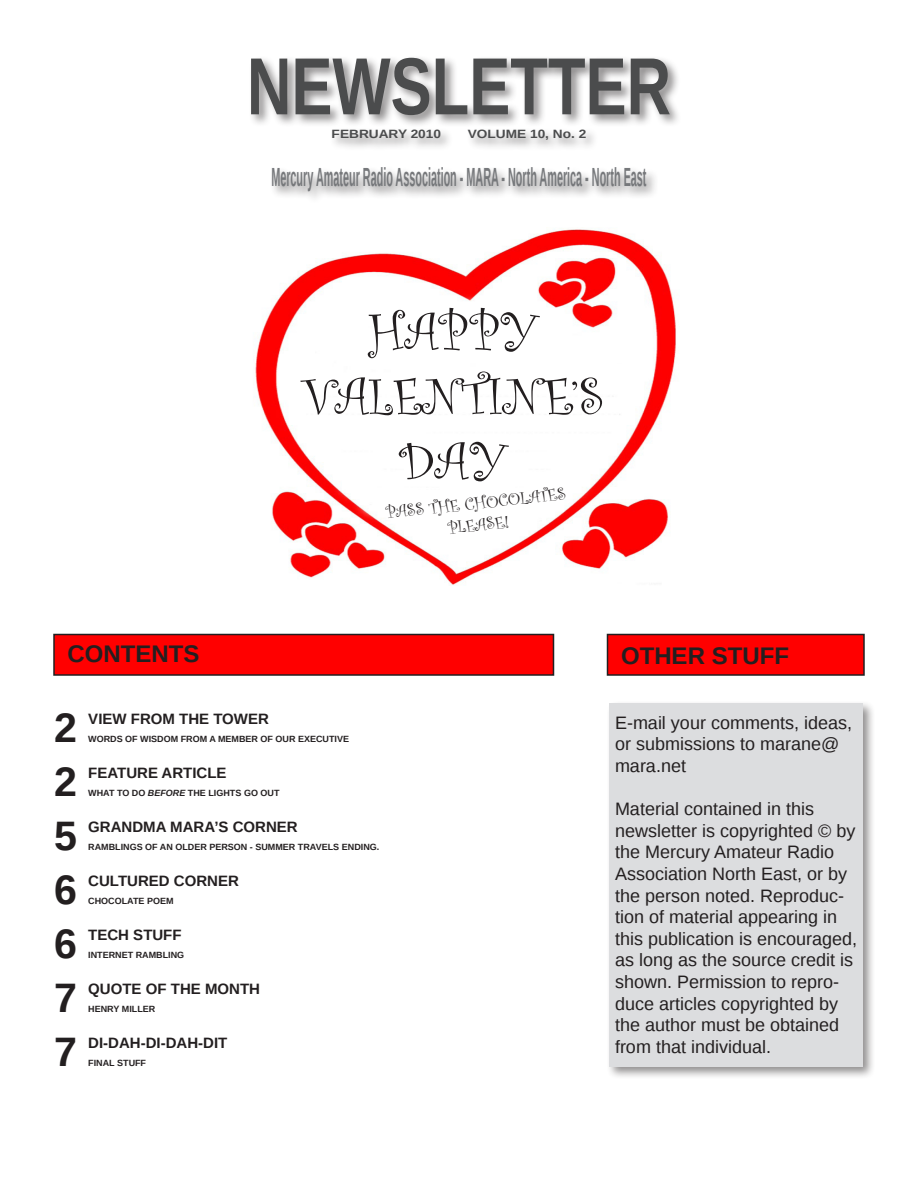
<style>
.page{position:relative;width:918px;height:1188px;background:#fff}
.page>*{position:absolute;margin:0;border:0;box-sizing:border-box;transform-origin:0 0}
.t1{font:700 81px "Liberation Sans";color:#4b4c4d;scale:.76 1}
.t2{font:54px/64.8px "Curlz";color:#231f20;text-align:center}
.t3{font:700 41.1px "Liberation Sans";color:#231f20}
.t4{font:700 26.25px "Liberation Sans";color:#76787b;scale:.41 1}
.t5{font:700 24px "Liberation Sans";color:#231f20}
.t6{font:18px/21.6px "Liberation Sans";color:#231f20}
.t7{font:18px/21.6px "Curlz";color:#231f20;text-align:center}
.t8{font:700 15px "Liberation Sans";color:#231f20}
.t9{font:700 12px "Liberation Sans";color:#4b4c4d;scale:1.14 1}
.t10{font:700 9px "Liberation Sans";color:#231f20}
.s1{font-style:italic}
</style>
<div class="page">
<div style="left:248px;top:55px;width:670px;height:175px;background:#231f20;opacity:.51"></div>
<div style="left:606px;top:700px;width:277px;height:387px;background:#231f20;opacity:.5"></div>
<div style="left:609px;top:703px;width:253px;height:363px;background:#dcdddf"></div>
<div style="left:54px;top:634px;width:500px;height:41px;background:#f00"></div>
<div style="left:53px;top:634px;width:501px;height:42px;border:2px solid #231f20"></div>
<div style="left:608px;top:634px;width:256px;height:41px;background:#f00"></div>
<div style="left:607px;top:634px;width:258px;height:42px;border:2px solid #231f20"></div>
<img style="left:248px;top:221px;width:440px;height:364px">
<h1 class="t1" style="left:247px;top:31px;width:560px">NEWSLETTER</h1>
<p class="t9" style="left:332px;top:126px;width:98px">FEBRUARY 2010</p>
<p class="t9" style="left:468px;top:126px;width:106px">VOLUME 10, No. 2</p>
<h3 class="t4" style="left:271px;top:159px;width:917px">Mercury Amateur Radio Association - MARA - North America - North East</h3>
<h2 class="t2" style="left:303px;top:297px;width:303px">HAPPY<br>VALENTINE’S<br>DAY</h2>
<p class="t7" style="left:385px;top:501px;width:182px;rotate:-6deg">PASS THE CHOCOLATES<br>PLEASE!</p>
<h3 class="t5" style="left:68px;top:637px;width:133px">CONTENTS</h3>
<h3 class="t5" style="left:621px;top:639px;width:169px">OTHER STUFF</h3>
<h3 class="t3" style="left:54px;top:700px;width:24px">2</h3>
<p class="t8" style="left:88px;top:709px;width:182px">VIEW FROM THE TOWER</p>
<p class="t10" style="left:88px;top:733px;width:262px">WORDS OF WISDOM FROM A MEMBER OF OUR EXECUTIVE</p>
<h3 class="t3" style="left:54px;top:754px;width:24px">2</h3>
<p class="t8" style="left:88px;top:763px;width:140px">FEATURE ARTICLE</p>
<p class="t10" style="left:88px;top:787px;width:193px">WHAT TO DO <span class="s1">BEFORE</span> THE LIGHTS GO OUT</p>
<h3 class="t3" style="left:54px;top:808px;width:24px">5</h3>
<p class="t8" style="left:88px;top:817px;width:211px">GRANDMA MARA’S CORNER</p>
<p class="t10" style="left:88px;top:841px;width:293px">RAMBLINGS OF AN OLDER PERSON - SUMMER TRAVELS ENDING.</p>
<h3 class="t3" style="left:54px;top:862px;width:24px">6</h3>
<p class="t8" style="left:88px;top:871px;width:152px">CULTURED CORNER</p>
<p class="t10" style="left:88px;top:895px;width:87px">CHOCOLATE POEM</p>
<h3 class="t3" style="left:54px;top:916px;width:24px">6</h3>
<p class="t8" style="left:88px;top:925px;width:95px">TECH STUFF</p>
<p class="t10" style="left:88px;top:949px;width:97px">INTERNET RAMBLING</p>
<h3 class="t3" style="left:54px;top:970px;width:24px">7</h3>
<p class="t8" style="left:88px;top:979px;width:173px">QUOTE OF THE MONTH</p>
<p class="t10" style="left:88px;top:1003px;width:69px">HENRY MILLER</p>
<h3 class="t3" style="left:54px;top:1024px;width:24px">7</h3>
<p class="t8" style="left:88px;top:1033px;width:141px">DI-DAH-DI-DAH-DIT</p>
<p class="t10" style="left:88px;top:1057px;width:59px">FINAL STUFF</p>
<p class="t6" style="left:615px;top:712px;width:239px">E-mail your comments, ideas, or submissions to marane@ mara.net</p>
<p class="t6" style="left:615px;top:799px;width:244px">Material contained in this newsletter is copyrighted © by the Mercury Amateur Radio<br>Association North East, or by the person noted. Reproduc&shy;tion of material appearing in this publication is encouraged, as long as the source credit is shown. Permission to repro&shy;duce articles copyrighted by the author must be obtained from that individual.</p>
</div>
